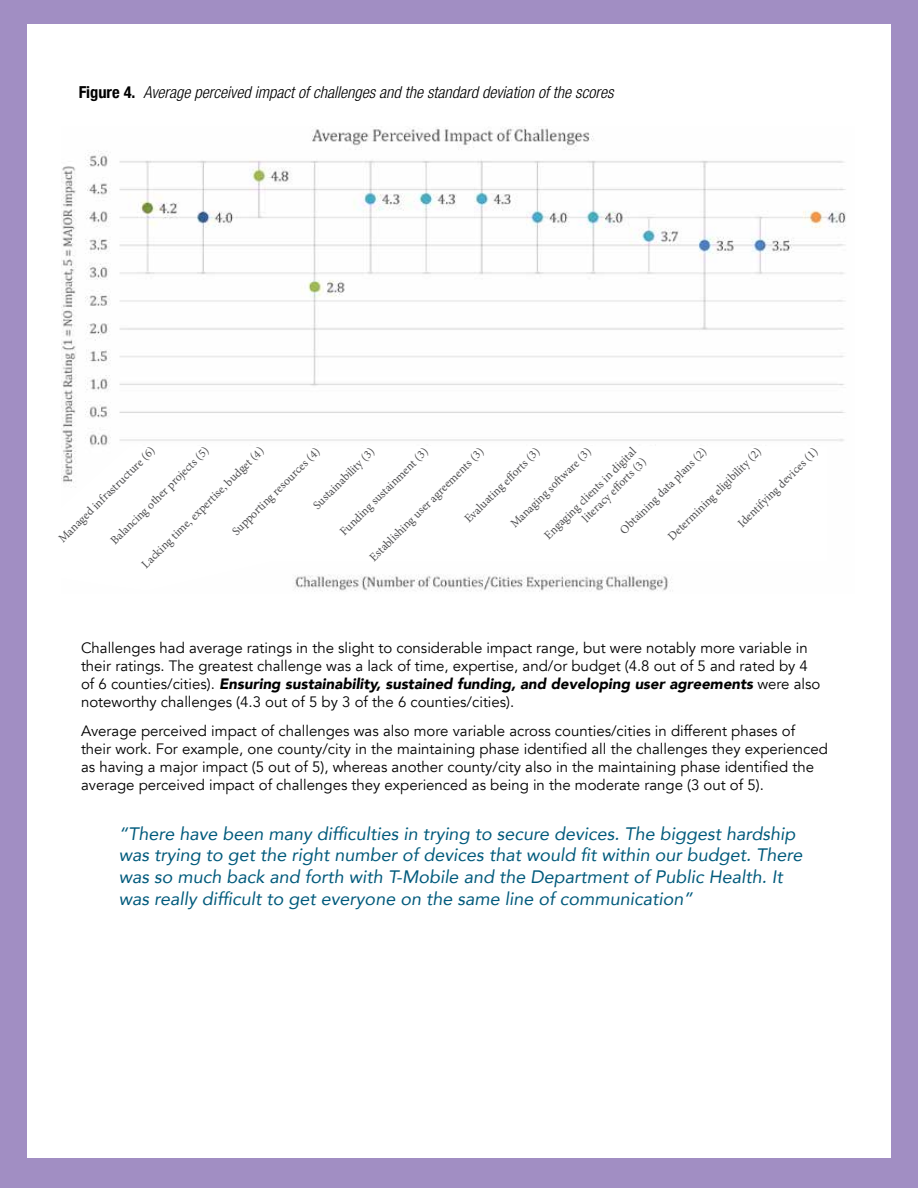
<style>
.page{position:relative;width:918px;height:1188px;background:#a18ec3}
.page>*{position:absolute;margin:0;border:0;box-sizing:border-box;transform-origin:0 0}
.t1{font:italic 18px/21.6px "Avenir";color:#005a7c}
.t2{font:italic 300 condensed 16.5px "Helvetica Neue LT Std";color:#000}
.t3{font:15px/18px "Avenir";color:#000}
.t4{font:12px/14.5px "Minion Pro";color:#4d4d4f;text-align:right}
.s1{font-family:"Helvetica Neue";font-weight:700;font-style:normal}
.s2{font-weight:900;font-style:italic}
</style>
<div class="page">
<div style="left:27px;top:24px;width:864px;height:1134px;background:#fff"></div>
<img style="left:61px;top:126px;width:785px;height:466px">
<svg style="left:61px;top:446px;width:766px;height:145px"></svg>
<p class="t2" style="left:79px;top:83px;width:536px"><span class="s1">Figure 4.</span> Average perceived impact of challenges and the standard deviation of the scores</p>
<p class="t4" style="left:108px;top:537px;width:135px;rotate:-45deg">Balancing other projects (5)</p>
<p class="t4" style="left:229px;top:528px;width:120px;rotate:-45deg">Supporting resources (4)</p>
<p class="t4" style="left:56px;top:535px;width:132px;rotate:-45deg">Managed infrastructure (6)</p>
<p class="t4" style="left:139px;top:561px;width:168px;rotate:-45deg">Lacking time, expertise, budget(4)</p>
<p class="t4" style="left:541px;top:532px;width:126px;rotate:-45deg">Engaging clients in digital literacy eff orts (3)</p>
<p class="t4" style="left:337px;top:528px;width:120px;rotate:-45deg">Funding sustainment(3)</p>
<p class="t4" style="left:310px;top:502px;width:83px;rotate:-45deg">Sustainability (3)</p>
<p class="t4" style="left:366px;top:554px;width:157px;rotate:-45deg">Establishing user agreements (3)</p>
<p class="t4" style="left:462px;top:516px;width:102px;rotate:-45deg">Evaluating eff orts (3)</p>
<p class="t4" style="left:508px;top:521px;width:110px;rotate:-45deg">Managing software (3)</p>
<p class="t4" style="left:617px;top:527px;width:118px;rotate:-45deg">Obtaining data plans (2)</p>
<p class="t4" style="left:665px;top:534px;width:128px;rotate:-45deg">Determining eligibility (2)</p>
<p class="t4" style="left:735px;top:520px;width:109px;rotate:-45deg">Identifying devices (1)</p>
<p class="t3" style="left:81px;top:639px;width:741px">Challenges had average ratings in the slight to considerable impact range, but were notably more variable in their ratings. The greatest challenge was a lack of time, expertise, and/or budget (4.8 out of 5 and rated by 4 of 6 counties/cities). <span class="s2">Ensuring sustainability, sustained funding, and developing user agreements</span> were also noteworthy challenges (4.3 out of 5 by 3 of the 6 counties/cities).</p>
<p class="t3" style="left:81px;top:722px;width:748px">Average perceived impact of challenges was also more variable across counties/cities in different phases of their work. For example, one county/city in the maintaining phase identified all the challenges they experienced as having a major impact (5 out of 5), whereas another county/city also in the maintaining phase identified the average perceived impact of challenges they experienced as being in the moderate range (3 out of 5).</p>
<p class="t1" style="left:119px;top:823px;width:685px">“There have been many difficulties in trying to secure devices. The biggest hardship was trying to get the right number of devices that would fit within our budget. There was so much back and forth with T-Mobile and the Department of Public Health. It was really difficult to get everyone on the same line of communication”</p>
</div>
